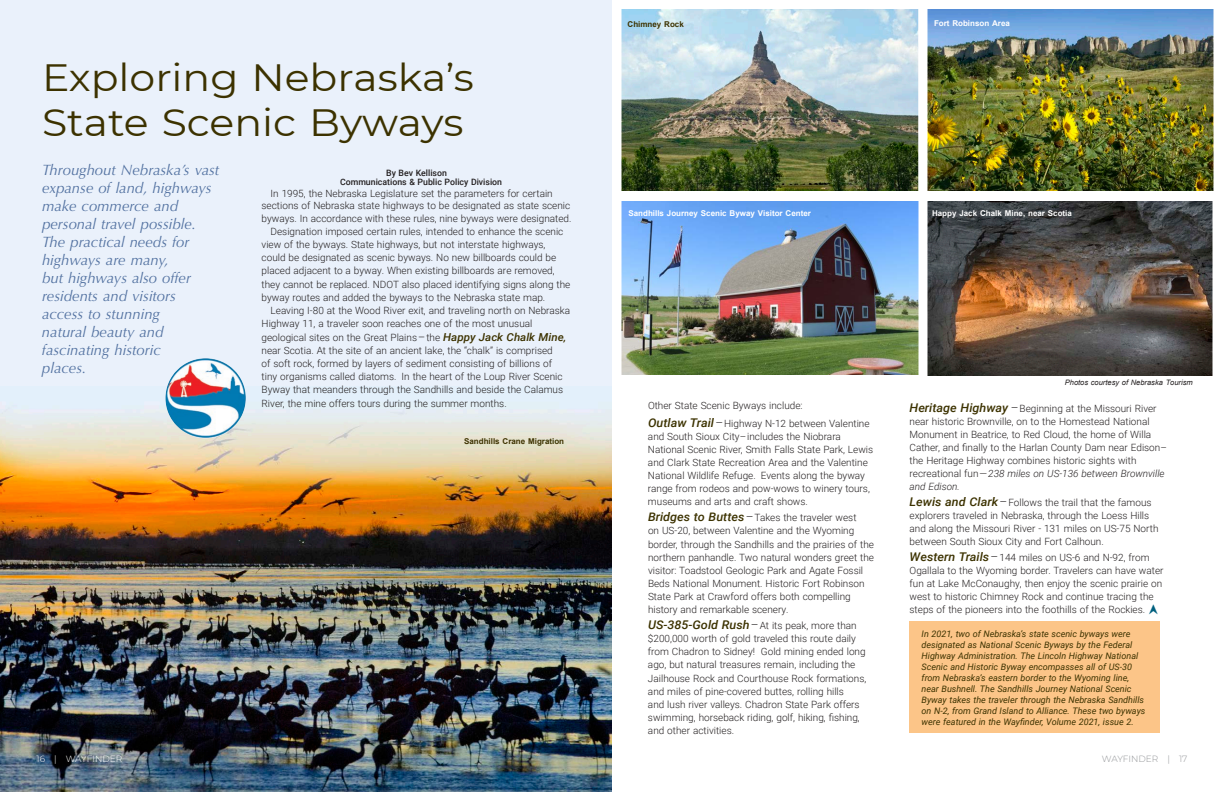
<style>
.page{position:relative;width:1224px;height:792px;background:#fff}
.page>*{position:absolute;margin:0;border:0;box-sizing:border-box;transform-origin:0 0}
.Headings{font:38px/45.6px "Montserrat";color:#3c3200;scale:1.08 1}
.RR_Text{font:italic 15px/18px "Optima";color:#5372a1}
.RR_Text-2{font:300 10px/13.1px "Roboto";color:#231f20}
.RR_Text-3{font:italic 9px/11px "Roboto";color:#3c3200}
.t1{font:300 9px "Montserrat";color:#fff}
.t2{font:300 9px "Montserrat";color:#939598}
.RR_Text-4{font:500 8.8px "Roboto";color:#231f20}
.By_Line{font:500 8.8px "Roboto";color:#231f20}
.photo_caption{font:700 8px "Arial";color:#fff}
.photo_caption-2{font:700 8px "Arial";color:#3c3200}
.photo_caption-3{font:italic 7.5px "Arial";color:#231f20}
.s1{font-size:11px}
.s2{font-weight:500;font-style:italic;font-size:11px;color:#3c3200}
.s3{font-weight:500;font-style:italic;color:#3c3200}
.s4{font-weight:500;font-style:italic;font-size:12px;color:#3c3200}
.s5{font-size:12px}
.s6{font-style:italic}
</style>
<div class="page">
<div style="left:0;top:0;width:612px;height:390px;background:#eaf1fb"></div>
<img style="left:0;top:387px;width:612px;height:405px">
<img style="left:622px;top:10px;width:590px;height:365px">
<div style="left:612px;top:0;width:316px;height:200px;border:9px solid #fff"></div>
<div style="left:918px;top:0;width:304px;height:200px;border:9px solid #fff"></div>
<div style="left:612px;top:192px;width:316px;height:192px;border:9px solid #fff"></div>
<div style="left:910px;top:622px;width:250px;height:111px;background:#fcc588"></div>
<img style="left:166px;top:358px;width:80px;height:80px;border-radius:40px">
<p class="Headings" style="left:42px;top:53px;width:402px">Exploring Nebraska’s<br>State Scenic Byways</p>
<p class="By_Line" style="left:386px;top:166px;width:62px">By Bev Kellison</p>
<p class="RR_Text-4" style="left:340px;top:176px;width:164px">Communications &amp; Public Policy Division</p>
<p class="RR_Text-2" style="left:262px;top:187px;width:312px;line-height:12.2px;text-indent:9px">In 1995, the Nebraska Legislature set the parameters for certain sections of Nebraska state highways to be designated as state scenic byways. In accordance with these rules, nine byways were designated.</p>
<p class="RR_Text-2" style="left:262px;top:224px;width:310px;text-indent:9px">Designation imposed certain rules, intended to enhance the scenic view of the byways. State highways, but not interstate highways, could be designated as scenic byways. No new billboards could be placed adjacent to a byway. When existing billboards are removed, they cannot be replaced. NDOT also placed identifying signs along the byway routes and added the byways to the Nebraska state map.</p>
<p class="RR_Text-2" style="left:262px;top:304px;width:310px;text-indent:9px">Leaving I-80 at the Wood River exit, and traveling north on Nebraska Highway 11, a traveler soon reaches one of the most unusual geological sites on the Great Plains<span class="s1">–</span>the <span class="s2">Happy Jack Chalk Mine</span><span class="s3">, </span>near Scotia. At the site of an ancient lake, the “chalk” is comprised<br>of soft rock, formed by layers of sediment consisting of billions of tiny organisms called diatoms. In the heart of the Loup River Scenic Byway that meanders through the Sandhills and beside the Calamus River, the mine offers tours during the summer months.</p>
<p class="RR_Text" style="left:42px;top:161px;width:179px">Throughout Nebraska’s vast expanse of land, highways make commerce and personal travel possible.<br>The practical needs for highways are many,<br>but highways also offer residents and visitors access to stunning<br>natural beauty and fascinating historic<br>places.</p>
<p class="photo_caption-2" style="left:464px;top:436px;width:102px">Sandhills Crane Migration</p>
<p class="photo_caption-2" style="left:628px;top:19px;width:58px">Chimney Rock</p>
<p class="photo_caption" style="left:934px;top:18px;width:77px">Fort Robinson Area</p>
<p class="photo_caption" style="left:628px;top:208px;width:184px">Sandhills Journey Scenic Byway Visitor Center</p>
<p class="photo_caption" style="left:932px;top:208px;width:141px">Happy Jack Chalk Mine, near Scotia</p>
<p class="RR_Text-2" style="left:648px;top:399px;width:156px">Other State Scenic Byways include:</p>
<p class="RR_Text-2" style="left:648px;top:416px;width:227px"><span class="s4">Outlaw Trail</span><span class="s5">–</span>Highway N-12 between Valentine and South Sioux City– includes the Niobrara National Scenic River, Smith Falls State Park, Lewis and Clark State Recreation Area and the Valentine National Wildlife Refuge. Events along the byway range from rodeos and pow-wows to winery tours, museums and arts and craft shows.</p>
<p class="RR_Text-2" style="left:648px;top:511px;width:228px"><span class="s4">Bridges to Buttes</span><span class="s5">–</span>Takes the traveler west<br>on US-20, between Valentine and the Wyoming border, through the Sandhills and the prairies of the northern panhandle. Two natural wonders greet the visitor: Toadstool Geologic Park and Agate Fossil Beds National Monument. Historic Fort Robinson State Park at Crawford offers both compelling history and remarkable scenery.</p>
<p class="RR_Text-2" style="left:648px;top:619px;width:220px"><span class="s4">US-385-Gold Rush</span><span class="s5">–</span>At its peak, more than $200,000 worth of gold traveled this route daily from Chadron to Sidney! Gold mining ended long ago, but natural treasures remain, including the Jailhouse Rock and Courthouse Rock formations, and miles of pine-covered buttes, rolling hills<br>and lush river valleys. Chadron State Park offers swimming, horseback riding, golf, hiking, fishing, and other activities.</p>
<p class="photo_caption-3" style="left:1065px;top:377px;width:129px">Photos courtesy of Nebraska Tourism</p>
<p class="RR_Text-2" style="left:910px;top:401px;width:259px"><span class="s4">Heritage Highway</span> <span class="s5">–</span>Beginning at the Missouri River near historic Brownville, on to the Homestead National Monument in Beatrice, to Red Cloud, the home of Willa Cather, and finally to the Harlan County Dam near Edison– the Heritage Highway combines historic sights with recreational fun—<span class="s6">238 miles on US-136 between Brownville and Edison.</span></p>
<p class="RR_Text-2" style="left:910px;top:495px;width:250px"><span class="s4">Lewis and Clark</span><span class="s5">–</span>Follows the trail that the famous explorers traveled in Nebraska, through the Loess Hills and along the Missouri River - 131 miles on US-75 North between South Sioux City and Fort Calhoun.</p>
<p class="RR_Text-2" style="left:910px;top:550px;width:255px"><span class="s4">Western Trails</span><span class="s5">–</span>144 miles on US-6 and N-92, from Ogallala to the Wyoming border. Travelers can have water fun at Lake McConaughy, then enjoy the scenic prairie on west to historic Chimney Rock and continue tracing the steps of the pioneers into the foothills of the Rockies.</p>
<p class="RR_Text-3" style="left:922px;top:628px;width:225px">In 2021, two of Nebraska’s state scenic byways were designated as National Scenic Byways by the Federal Highway Administration. The Lincoln Highway National Scenic and Historic Byway encompasses all of US-30 from Nebraska’s eastern border to the Wyoming line, near Bushnell. The Sandhills Journey National Scenic Byway takes the traveler through the Nebraska Sandhills on N-2, from Grand Island to Alliance. These two byways were featured in the Wayfinder, Volume 2021, issue 2.</p>
<p class="t1" style="left:36px;top:752px;width:87px">16 | WAYFINDER</p>
<p class="t2" style="left:1102px;top:752px;width:87px">WAYFINDER | 17</p>
</div>
